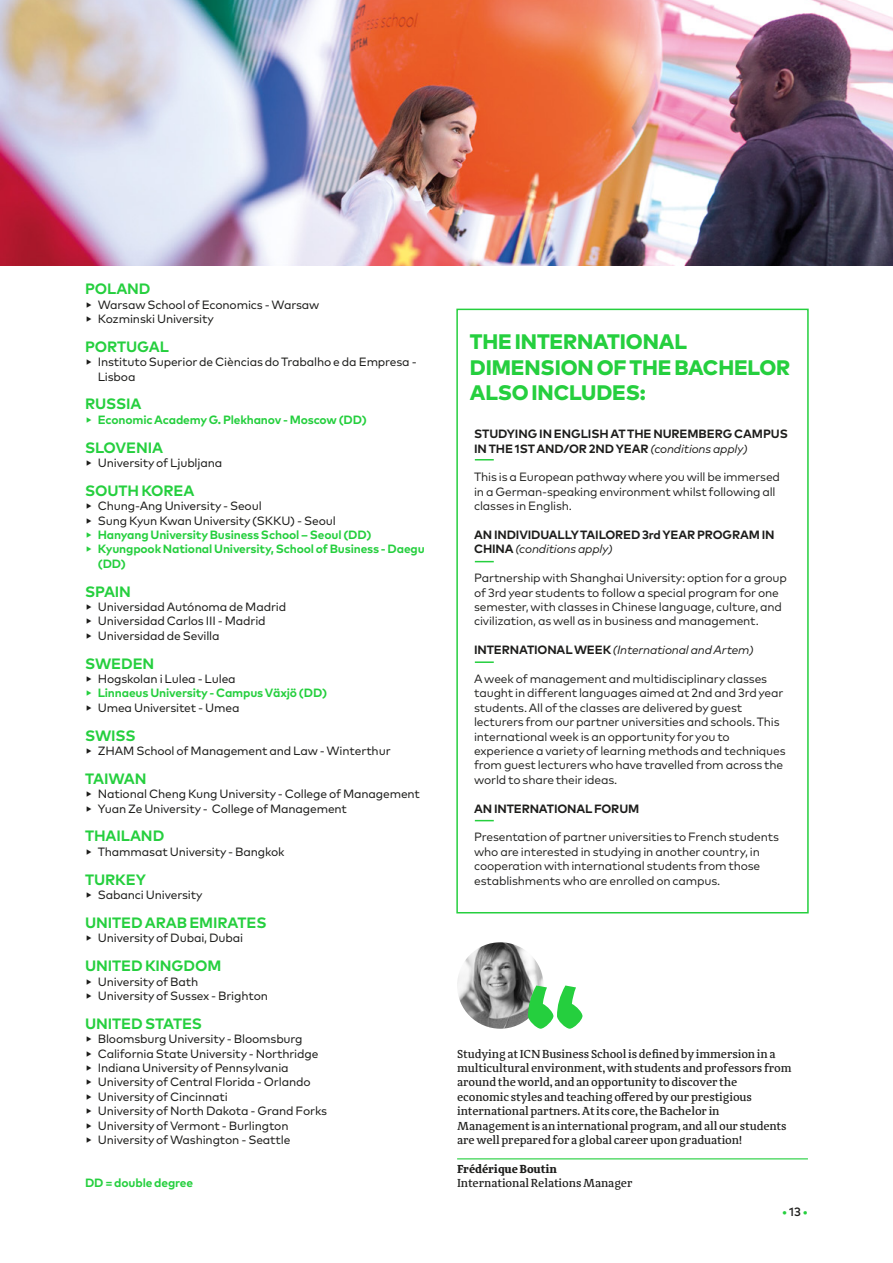
<style>
.page{position:relative;width:893px;height:1263px;background:#fff}
.page>*{position:absolute;margin:0;border:0;box-sizing:border-box;transform-origin:0 0}
.t1{font:800 21px/25.2px "Mark Pro";letter-spacing:-.005em;color:#25cf3e}
.t2{font:700 15px "Mark Pro";letter-spacing:-.005em;color:#25cf3e}
.t3{font:12px/14.4px "Mark Pro";letter-spacing:-.015em;color:#1d1d1b}
.t4{font:12px/14.4px "Mark Pro";letter-spacing:-.015em;color:#1d1d1b}
.t5{font:500 12px/14.4px "Adagio Serif";letter-spacing:-.01em;color:#1d1d1b}
.t6{font:700 12px/14.4px "Mark Pro";letter-spacing:-.01em;color:#1d1d1b}
.t7{font:700 12px "Mark Pro";letter-spacing:-.01em;color:#25cf3e}
.t8{font:italic 12px "Mark Pro";letter-spacing:-.015em;color:#1d1d1b}
.t9{font:700 12px "Adagio Serif";letter-spacing:-.01em;color:#1d1d1b}
.t10{font:500 12px "Mark Pro";color:#25cf3e}
.s1{font-weight:700}
.s2{font-weight:700;color:#25cf3e}
.s3{font-weight:400;font-style:italic}
.s4{font-weight:700;font-style:normal}
.s5{color:#1d1d1b}
</style>
<div class="page">
<img style="left:0;top:0;width:893px;height:265px">
<div style="left:456px;top:309px;width:353px;height:604px;border:2px solid #25cf3e"></div>
<img style="left:457px;top:942px;width:86px;height:87px;border-radius:43px">
<svg style="left:528px;top:985px;width:54px;height:44px"></svg>
<hr style="left:457px;top:1158px;width:351px;height:1px;background:#25cf3e">
<svg style="left:475px;top:459px;width:19px;height:1px"></svg>
<svg style="left:475px;top:561px;width:19px;height:1px"></svg>
<svg style="left:475px;top:661px;width:19px;height:2px"></svg>
<svg style="left:475px;top:820px;width:19px;height:1px"></svg>
<p class="t2" style="left:85px;top:277px;width:67px">POLAND</p>
<p class="t3" style="left:85px;top:296px;width:236px"><span class="s1">▸</span> Warsaw School of Economics - Warsaw <span class="s1">▸</span> Kozminski University</p>
<p class="t2" style="left:85px;top:335px;width:85px">PORTUGAL</p>
<p class="t3" style="left:98px;top:354px;width:320px;text-indent:-13px"><span class="s1">▸</span> Instituto Superior de Cièncias do Trabalho e da Empresa -<br>Lisboa</p>
<p class="t2" style="left:85px;top:393px;width:58px">RUSSIA</p>
<p class="t7" style="left:85px;top:410px;width:283px">▸ Economic Academy G. Plekhanov - Moscow (DD)</p>
<p class="t2" style="left:85px;top:436px;width:80px">SLOVENIA</p>
<p class="t3" style="left:85px;top:455px;width:139px"><span class="s1">▸</span> University of Ljubljana</p>
<p class="t2" style="left:85px;top:479px;width:111px">SOUTH KOREA</p>
<p class="t3" style="left:85px;top:498px;width:178px"><span class="s1">▸</span> Chung-Ang University - Seoul</p>
<p class="t3" style="left:85px;top:512px;width:252px"><span class="s1">▸</span> Sung Kyun Kwan University (SKKU) - Seoul</p>
<p class="t7" style="left:85px;top:526px;width:288px">▸ Hanyang University Business School – Seoul (DD)</p>
<p class="t7" style="left:85px;top:540px;width:341px">▸ Kyungpook National University, School of Business - Daegu</p>
<p class="t7" style="left:98px;top:554px;width:30px">(DD)</p>
<p class="t2" style="left:85px;top:580px;width:47px">SPAIN</p>
<p class="t3" style="left:85px;top:599px;width:203px"><span class="s1">▸</span> Universidad Autónoma de Madrid <span class="s1">▸</span> Universidad Carlos III - Madrid<br><span class="s1">▸</span> Universidad de Sevilla</p>
<p class="t2" style="left:85px;top:652px;width:71px">SWEDEN</p>
<p class="t3" style="left:85px;top:671px;width:244px"><span class="s1">▸</span> Hogskolan i Lulea - Lulea<br><span class="s2">▸ Linnaeus University - Campus Växjö (DD) </span><span class="s1">▸</span> Umea Universitet - Umea</p>
<p class="t2" style="left:85px;top:724px;width:52px">SWISS</p>
<p class="t3" style="left:85px;top:743px;width:307px"><span class="s1">▸</span> ZHAM School of Management and Law - Winterthur</p>
<p class="t2" style="left:85px;top:767px;width:63px">TAIWAN</p>
<p class="t3" style="left:85px;top:786px;width:336px"><span class="s1">▸</span> National Cheng Kung University - College of Management <span class="s1">▸</span> Yuan Ze University - College of Management</p>
<p class="t2" style="left:85px;top:825px;width:81px">THAILAND</p>
<p class="t3" style="left:85px;top:843px;width:201px"><span class="s1">▸</span> Thammasat University - Bangkok</p>
<p class="t2" style="left:85px;top:868px;width:62px">TURKEY</p>
<p class="t3" style="left:85px;top:887px;width:119px"><span class="s1">▸</span> Sabanci University</p>
<p class="t2" style="left:85px;top:911px;width:183px">UNITED ARAB EMIRATES</p>
<p class="t3" style="left:85px;top:930px;width:160px"><span class="s1">▸</span> University of Dubai, Dubai</p>
<p class="t2" style="left:85px;top:954px;width:138px">UNITED KINGDOM</p>
<p class="t3" style="left:85px;top:973px;width:184px"><span class="s1">▸</span> University of Bath<br><span class="s1">▸</span> University of Sussex - Brighton</p>
<p class="t2" style="left:85px;top:1012px;width:118px">UNITED STATES</p>
<p class="t3" style="left:85px;top:1031px;width:244px"><span class="s1">▸</span> Bloomsburg University - Bloomsburg<br><span class="s1">▸</span> California State University - Northridge <span class="s1">▸</span> Indiana University of Pennsylvania<br><span class="s1">▸</span> University of Central Florida - Orlando<br><span class="s1">▸</span> University of Cincinnati<br><span class="s1">▸</span> University of North Dakota - Grand Forks <span class="s1">▸</span> University of Vermont - Burlington<br><span class="s1">▸</span> University of Washington - Seattle</p>
<p class="t7" style="left:85px;top:1174px;width:110px">DD = double degree</p>
<h1 class="t1" style="left:470px;top:328px;width:322px">THE INTERNATIONAL<br>DIMENSION OF THE BACHELOR<br>ALSO INCLUDES:</h1>
<p class="t6" style="left:474px;top:426px;width:315px">STUDYING IN ENGLISH AT THE NUREMBERG CAMPUS<br>IN THE 1ST AND/OR 2ND YEAR <span class="s3">(conditions apply)</span></p>
<p class="t4" style="left:474px;top:469px;width:307px">This is a European pathway where you will be immersed in a German-speaking environment whilst following all classes in English.</p>
<p class="t6" style="left:474px;top:527px;width:302px">AN INDIVIDUALLY TAILORED 3rd YEAR PROGRAM IN<br>CHINA <span class="s3">(conditions apply)</span></p>
<p class="t4" style="left:474px;top:570px;width:314px">Partnership with Shanghai University: option for a group of 3rd year students to follow a special program for one semester, with classes in Chinese language, culture, and civilization, as well as in business and management.</p>
<p class="t8" style="left:474px;top:641px;width:281px"><span class="s4">INTERNATIONAL WEEK</span> (International and Artem)</p>
<p class="t4" style="left:474px;top:671px;width:313px">A week of management and multidisciplinary classes taught in different languages aimed at 2nd and 3rd year students. All of the classes are delivered by guest lecturers from our partner universities and schools. This international week is an opportunity for you to experience a variety of learning methods and techniques from guest lecturers who have travelled from across the world to share their ideas.</p>
<p class="t6" style="left:474px;top:800px;width:167px">AN INTERNATIONAL FORUM</p>
<p class="t4" style="left:474px;top:829px;width:306px">Presentation of partner universities to French students who are interested in studying in another country, in cooperation with international students from those establishments who are enrolled on campus.</p>
<p class="t5" style="left:457px;top:1046px;width:336px">Studying at ICN Business School is defined by immersion in a multicultural environment, with students and professors from around the world, and an opportunity to discover the economic styles and teaching offered by our prestigious international partners. At its core, the Bachelor in Management is an international program, and all our students are well prepared for a global career upon graduation!</p>
<p class="t9" style="left:457px;top:1161px;width:101px">Frédérique Boutin</p>
<p class="t5" style="left:457px;top:1176px;width:177px">International Relations Manager</p>
<p class="t10" style="left:782px;top:1203px;width:27px">• <span class="s5">13</span> •</p>
</div>
